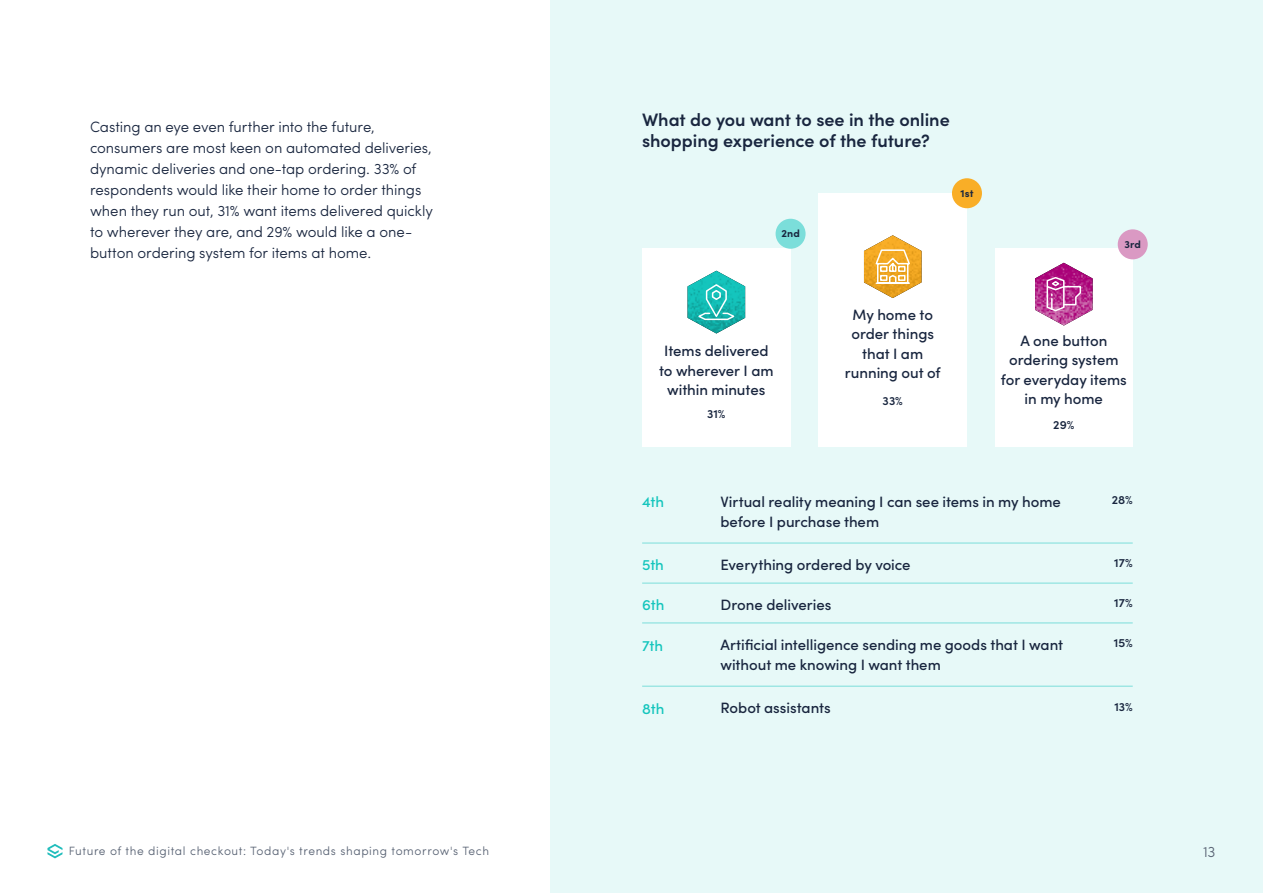
<style>
.page{position:relative;width:1263px;height:893px;background:#fff}
.page>*{position:absolute;margin:0;border:0;box-sizing:border-box;transform-origin:0 0}
.Heading_Small{font:600 18px/21px "Sofia Pro";color:#19263f}
.Label{font:500 15px/19.5px "Sofia Pro";letter-spacing:-.005em;color:#19263f;text-align:center}
.Paragraph{font:300 15px/21px "Sofia Pro";letter-spacing:-.005em;color:#19263f}
.Label-2{font:500 15px "Sofia Pro";letter-spacing:-.005em;color:#14c5bd}
.t1{font:300 15px "Sofia Pro";color:#596374}
.t2{font:300 12px "Sofia Pro";letter-spacing:.05em;color:#596374}
.Stat_small{font:600 12px "Sofia Pro";color:#19263f}
.Stat_small-2{font:700 10.5px "Sofia Pro";letter-spacing:.01em;color:#19263f}
</style>
<div class="page">
<div style="left:550px;top:0;width:713px;height:893px;background:#e7f9f8"></div>
<svg style="left:47px;top:844px;width:15px;height:14px"></svg>
<div style="left:642px;top:248px;width:148px;height:198px;background:#fff"></div>
<div style="left:818px;top:193px;width:149px;height:253px;background:#fff"></div>
<div style="left:995px;top:248px;width:138px;height:198px;background:#fff"></div>
<hr style="left:642px;top:543px;width:491px;height:1px;background:#7bdeda">
<hr style="left:642px;top:583px;width:491px;height:1px;background:#7bdeda">
<hr style="left:642px;top:623px;width:491px;height:1px;background:#7bdeda">
<hr style="left:642px;top:686px;width:491px;height:1px;background:#7bdeda">
<div style="left:775px;top:219px;width:30px;height:30px;background:#7bdeda;border-radius:50%"></div>
<div style="left:952px;top:178px;width:30px;height:30px;background:#f9ae27;border-radius:50%"></div>
<div style="left:1118px;top:229px;width:30px;height:30px;background:#da99c3;border-radius:50%"></div>
<svg style="left:687px;top:271px;width:58px;height:62px"></svg>
<svg style="left:1035px;top:263px;width:57px;height:63px"></svg>
<svg style="left:864px;top:235px;width:57px;height:63px"></svg>
<p class="Paragraph" style="left:90px;top:115px;width:344px">Casting an eye even further into the future, consumers are most keen on automated deliveries, dynamic deliveries and one-tap ordering. 33% of respondents would like their home to order things when they run out, 31% want items delivered quickly to wherever they are, and 29% would like a one&shy;button ordering system for items at home.</p>
<p class="Heading_Small" style="left:642px;top:108px;width:309px">What do you want to see in the online shopping experience of the future?</p>
<p class="Stat_small-2" style="left:781px;top:226px;width:20px">2nd</p>
<p class="Stat_small-2" style="left:960px;top:185px;width:14px">1st</p>
<p class="Stat_small-2" style="left:1124px;top:236px;width:18px">3rd</p>
<p class="Label" style="left:845px;top:304px;width:97px">My home to order things that I am running out of</p>
<p class="Label" style="left:659px;top:340px;width:116px">Items delivered to wherever I am within minutes</p>
<p class="Label" style="left:1001px;top:330px;width:128px">A one button ordering system for everyday items in my home</p>
<p class="Stat_small" style="left:883px;top:391px;width:22px">33%</p>
<p class="Stat_small" style="left:707px;top:404px;width:20px">31%</p>
<p class="Stat_small" style="left:1053px;top:416px;width:23px">29%</p>
<p class="Label-2" style="left:642px;top:491px;width:23px">4th</p>
<p class="Label" style="left:720px;top:491px;width:342px;text-align:left">Virtual reality meaning I can see items in my home before I purchase them</p>
<p class="Stat_small" style="left:1112px;top:491px;width:22px">28%</p>
<p class="Label-2" style="left:642px;top:554px;width:23px">5th</p>
<p class="Label-2" style="left:642px;top:594px;width:24px">6th</p>
<p class="Label-2" style="left:642px;top:634px;width:22px">7th</p>
<p class="Label-2" style="left:642px;top:697px;width:24px">8th</p>
<p class="Label" style="left:720px;top:555px;width:192px">Everything ordered by voice</p>
<p class="Label" style="left:720px;top:594px;width:112px">Drone deliveries</p>
<p class="Label" style="left:720px;top:634px;width:344px;text-align:left">Artificial intelligence sending me goods that I want without me knowing I want them</p>
<p class="Label" style="left:720px;top:697px;width:112px">Robot assistants</p>
<p class="Stat_small" style="left:1114px;top:553px;width:20px">17%</p>
<p class="Stat_small" style="left:1114px;top:594px;width:20px">17%</p>
<p class="Stat_small" style="left:1114px;top:634px;width:20px">15%</p>
<p class="Stat_small" style="left:1114px;top:697px;width:20px">13%</p>
<p class="t2" style="left:69px;top:842px;width:422px">Future of the digital checkout: Today's trends shaping tomorrow's Tech</p>
<p class="t1" style="left:1203px;top:840px;width:14px">13</p>
</div>
